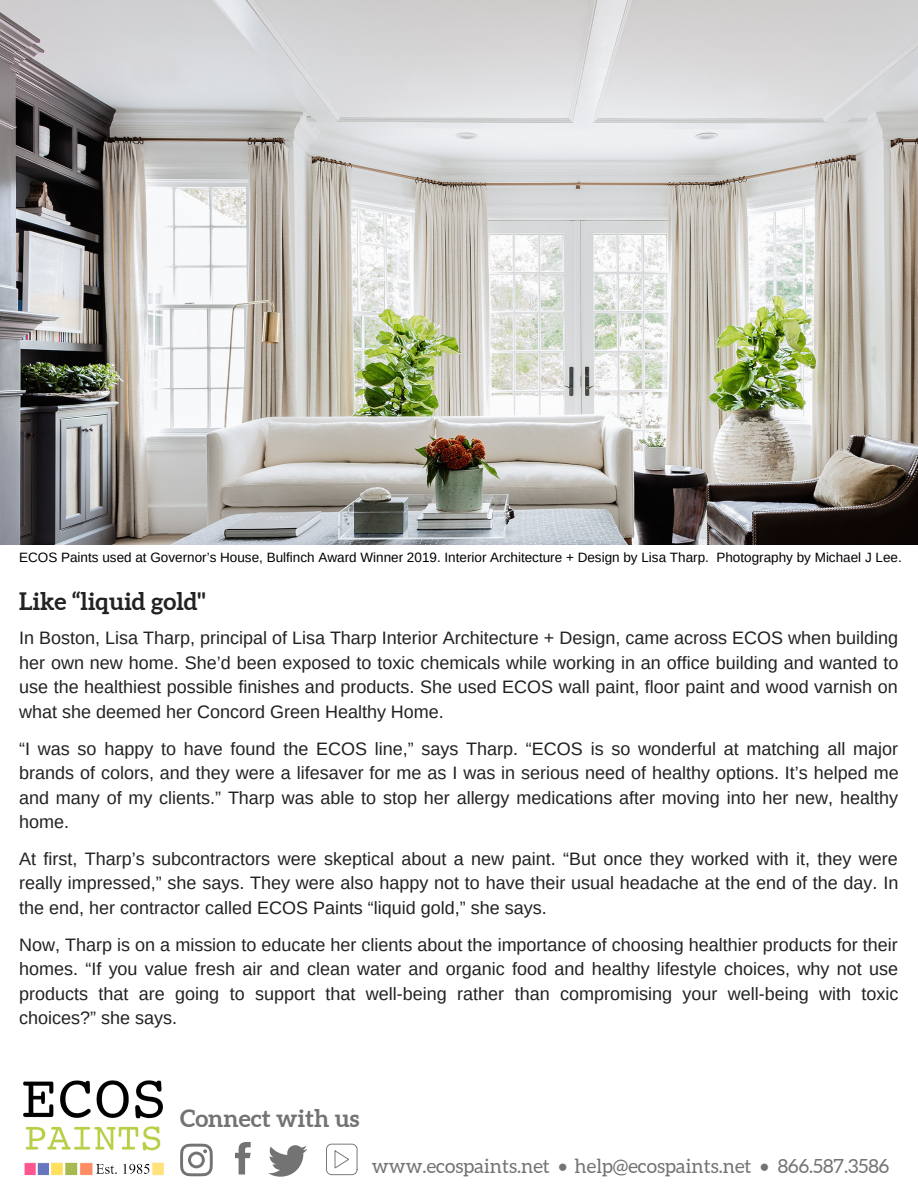
<style>
.page{position:relative;width:918px;height:1188px;background:#fff}
.page>*{position:absolute;margin:0;border:0;box-sizing:border-box;transform-origin:0 0}
.t1{font:700 24px "Aleo";color:#222}
.t2{font:700 24px "Aleo";color:#737373}
.t3{font:19.5px "Aleo";color:#737373}
.t4{font:18px/24.5px "Arimo";color:#222;text-align:justify}
.t5{font:13.5px "Arimo";color:#000}
</style>
<div class="page">
<img style="left:0;top:0;width:918px;height:544px">
<img style="left:23px;top:1080px;width:141px;height:95px">
<svg style="left:180px;top:1144px;width:33px;height:32px"></svg>
<svg style="left:236px;top:1142px;width:14px;height:32px"></svg>
<svg style="left:326px;top:1144px;width:32px;height:31px"></svg>
<svg style="left:268px;top:1145px;width:39px;height:32px"></svg>
<p class="t5" style="left:19px;top:549px;width:884px">ECOS Paints used at Governor’s House, Bulfinch Award Winner 2019. Interior Architecture + Design by Lisa Tharp. Photography by Michael J Lee.</p>
<h1 class="t1" style="left:19px;top:587px;width:188px">Like “liquid gold"</h1>
<p class="t4" style="left:19px;top:626px;width:881px">In Boston, Lisa Tharp, principal of Lisa Tharp Interior Architecture + Design, came across ECOS when building her own new home. She’d been exposed to toxic chemicals while working in an office building and wanted to use the healthiest possible finishes and products. She used ECOS wall paint, floor paint and wood varnish on what she deemed her Concord Green Healthy Home.</p>
<p class="t4" style="left:19px;top:736px;width:881px">“I was so happy to have found the ECOS line,” says Tharp. “ECOS is so wonderful at matching all major brands of colors, and they were a lifesaver for me as I was in serious need of healthy options. It’s helped me and many of my clients.” Tharp was able to stop her allergy medications after moving into her new, healthy home.</p>
<p class="t4" style="left:19px;top:846px;width:881px">At first, Tharp’s subcontractors were skeptical about a new paint. “But once they worked with it, they were really impressed,” she says. They were also happy not to have their usual headache at the end of the day. In the end, her contractor called ECOS Paints “liquid gold,” she says.</p>
<p class="t4" style="left:19px;top:932px;width:881px">Now, Tharp is on a mission to educate her clients about the importance of choosing healthier products for their homes. “If you value fresh air and clean water and organic food and healthy lifestyle choices, why not use products that are going to support that well-being rather than compromising your well-being with toxic choices?” she says.</p>
<h1 class="t2" style="left:180px;top:1104px;width:181px">Connect with us</h1>
<p class="t3" style="left:372px;top:1155px;width:519px">www.ecospaints.net • help@ecospaints.net • 866.587.3586</p>
</div>
